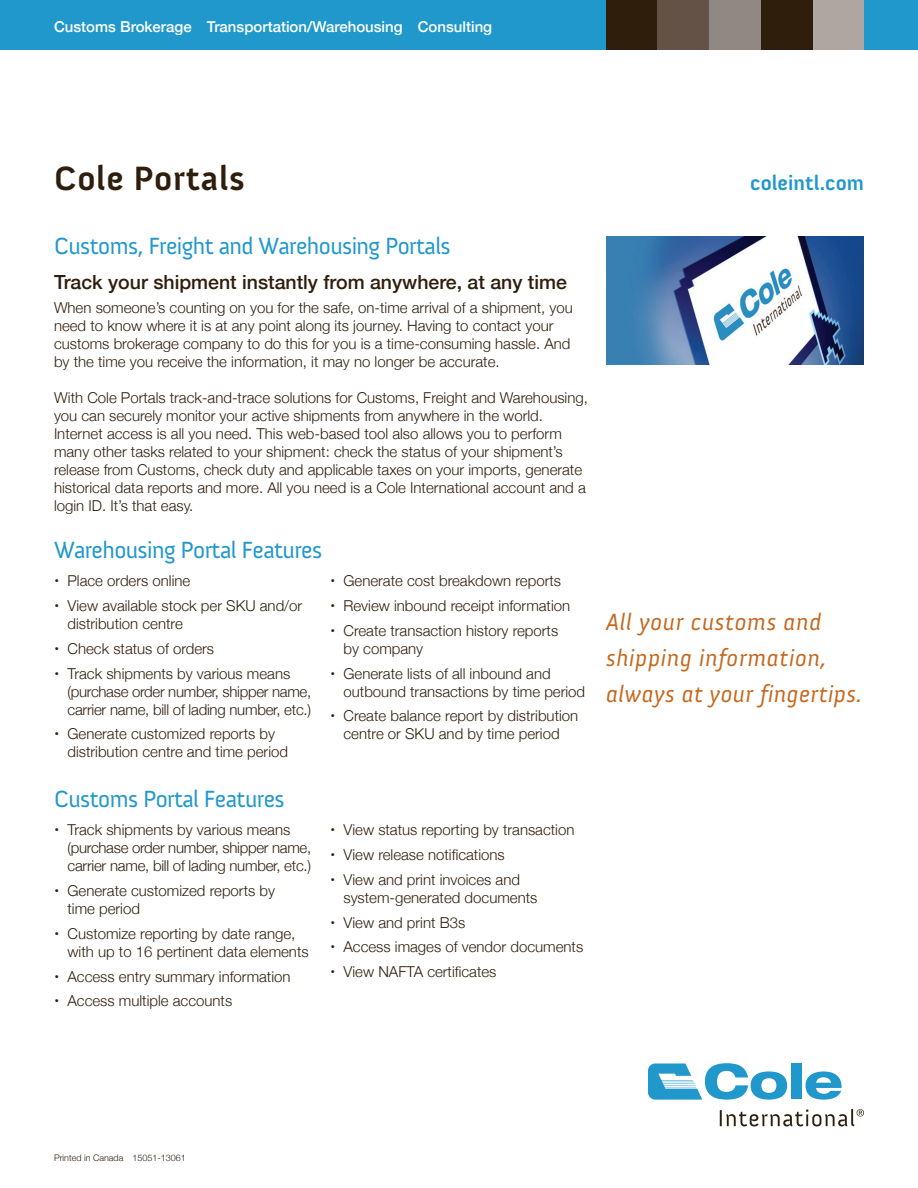
<style>
.page{position:relative;width:918px;height:1188px;background:#fff}
.page>*{position:absolute;margin:0;border:0;box-sizing:border-box;transform-origin:0 0}
.Sub-title{font:700 34.5px "Anivers";letter-spacing:.02em;color:#301e0d}
.sub_heading{font:24px "Anivers";letter-spacing:-.025em;color:#2198cc}
.body{font:italic 24px/36px "Anivers";letter-spacing:.03em;color:#c6671c}
.t1{font:700 21px "Anivers";color:#2198cc}
.body_heading{font:500 19.5px "Helvetica Neue";color:#301e0d}
.body-2{font:300 15px/18px "Helvetica Neue";color:#301e0d}
.body-3{font:300 15px/18px "Helvetica Neue";letter-spacing:-.02em;color:#301e0d}
.t2{font:500 15px "Helvetica Neue";color:#fff}
.t3{font:300 9px "Helvetica Neue";color:#301e0d}
</style>
<div class="page">
<img style="left:606px;top:236px;width:258px;height:128px">
<div style="left:0;top:0;width:918px;height:50px;background:#2198cc"></div>
<div style="left:606px;top:0;width:52px;height:50px;background:#301e0d"></div>
<div style="left:658px;top:0;width:51px;height:50px;background:#635245"></div>
<div style="left:812px;top:0;width:52px;height:50px;background:#afa6a2"></div>
<div style="left:709px;top:0;width:52px;height:50px;background:#918883"></div>
<div style="left:761px;top:0;width:51px;height:50px;background:#301e0d"></div>
<svg style="left:648px;top:1063px;width:139px;height:37px"></svg>
<div style="left:791px;top:1063px;width:10px;height:36px;background:#2198cc"></div>
<svg style="left:806px;top:1071px;width:36px;height:29px"></svg>
<svg style="left:720px;top:1109px;width:144px;height:17px"></svg>
<p class="t2" style="left:54px;top:15px;width:440px">Customs Brokerage Transportation/Warehousing Consulting</p>
<p class="Sub-title" style="left:54px;top:160px;width:193px">Cole Portals</p>
<p class="sub_heading" style="left:54px;top:233px;width:398px">Customs, Freight and Warehousing Portals</p>
<p class="body_heading" style="left:54px;top:266px;width:514px">Track your shipment instantly from anywhere, at any time</p>
<p class="body-2" style="left:54px;top:298px;width:520px">When someone’s counting on you for the safe, on-time arrival of a shipment, you need to know where it is at any point along its journey. Having to contact your customs brokerage company to do this for you is a time-consuming hassle. And by the time you receive the information, it may no longer be accurate.</p>
<p class="body-2" style="left:54px;top:388px;width:536px">With Cole Portals track-and-trace solutions for Customs, Freight and Warehousing, you can securely monitor your active shipments from anywhere in the world.<br>Internet access is all you need. This web-based tool also allows you to perform many other tasks related to your shipment: check the status of your shipment’s release from Customs, check duty and applicable taxes on your imports, generate historical data reports and more. All you need is a Cole International account and a login ID. It’s that easy.</p>
<p class="sub_heading" style="left:54px;top:537px;width:270px">Warehousing Portal Features</p>
<p class="body-2" style="left:68px;top:568px;width:236px;line-height:24.8px">Place orders online<br>View available stock per SKU and/or</p>
<p class="body-2" style="left:68px;top:610px;width:224px;line-height:24.8px">distribution centre<br>Check status of orders<br>Track shipments by various means</p>
<p class="body-3" style="left:68px;top:681px;width:245px">(purchase order number, shipper name, carrier name, bill of lading number, etc.)</p>
<p class="body-2" style="left:68px;top:724px;width:222px">Generate customized reports by distribution centre and time period</p>
<p class="body-2" style="left:344px;top:568px;width:228px;line-height:24.8px">Generate cost breakdown reports<br>Review inbound receipt information<br>Create transaction history reports</p>
<p class="body-2" style="left:344px;top:635px;width:209px;line-height:24.8px">by company<br>Generate lists of all inbound and</p>
<p class="body-2" style="left:344px;top:678px;width:243px;line-height:24.8px">outbound transactions by time period<br>Create balance report by distribution</p>
<p class="body-2" style="left:344px;top:724px;width:218px">centre or SKU and by time period</p>
<p class="sub_heading" style="left:54px;top:786px;width:232px">Customs Portal Features</p>
<p class="body-2" style="left:68px;top:820px;width:245px">Track shipments by various means (purchase order number, shipper name, carrier name, bill of lading number, etc.)</p>
<p class="body-2" style="left:68px;top:881px;width:209px">Generate customized reports by time period</p>
<p class="body-2" style="left:68px;top:923px;width:243px">Customize reporting by date range, with up to 16 pertinent data elements</p>
<p class="body-2" style="left:68px;top:963px;width:225px;line-height:24.8px">Access entry summary information<br>Access multiple accounts</p>
<p class="body-2" style="left:344px;top:817px;width:232px;line-height:24.8px">View status reporting by transaction<br>View release notifications<br>View and print invoices and</p>
<p class="body-2" style="left:344px;top:884px;width:241px;line-height:24.8px">system-generated documents<br>View and print B3s<br>Access images of vendor documents<br>View NAFTA certificates</p>
<h3 class="t1" style="left:750px;top:172px;width:115px">coleintl.com</h3>
<p class="body" style="left:606px;top:604px;width:257px">All your customs and shipping information, always at your fingertips.</p>
<p class="t3" style="left:54px;top:1151px;width:133px">Printed in Canada 15051-13061</p>
</div>
